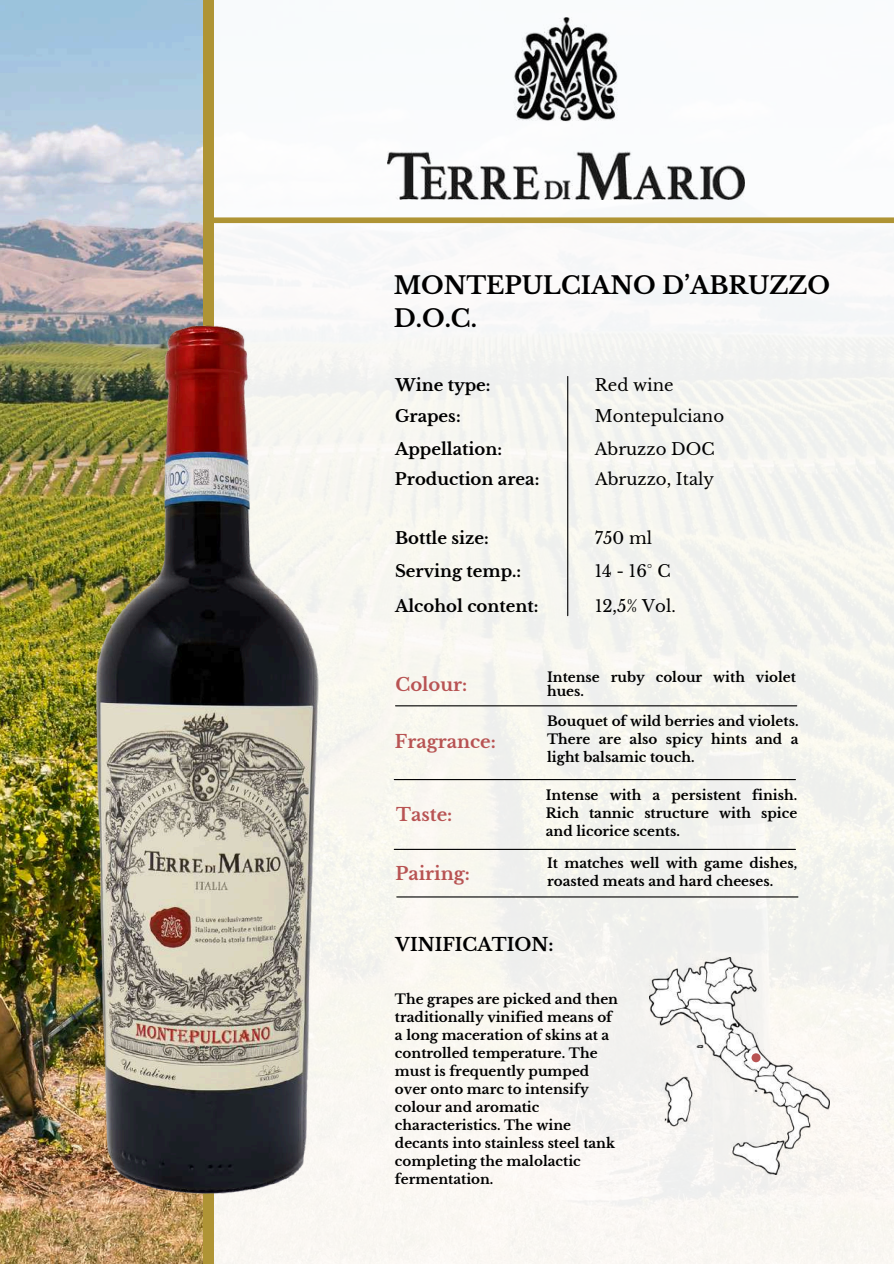
<style>
.page{position:relative;width:894px;height:1264px;background:#fff}
.page>*{position:absolute;margin:0;border:0;box-sizing:border-box;transform-origin:0 0}
.t1{font:700 24px/32.7px "Libre Baskerville";color:#000}
.t2{font:700 18px "Libre Baskerville";color:#b85353}
.t3{font:700 18px "Libre Baskerville";color:#000}
.t4{font:700 16.5px/30.5px "Libre Baskerville";color:#000}
.t5{font:16.5px/30.5px "Libre Baskerville";color:#000}
.t6{font:700 13.5px/18px "Libre Baskerville";color:#000}
</style>
<div class="page">
<img style="left:0;top:0;width:204px;height:1263px">
<div style="left:213px;top:0;width:680px;height:1263px;background:#f8f7f1"></div>
<div style="left:204px;top:0;width:9px;height:1263px;background:#af9435"></div>
<hr style="left:567px;top:376px;width:1px;height:239px;background:#000">
<hr style="left:395px;top:705px;width:401px;height:1px;background:#000">
<hr style="left:394px;top:779px;width:401px;height:1px;background:#000">
<hr style="left:394px;top:848px;width:401px;height:2px;background:#000">
<hr style="left:396px;top:896px;width:401px;height:1px;background:#000">
<div style="left:211px;top:217px;width:682px;height:6px;background:#af9435"></div>
<img style="left:649px;top:957px;width:180px;height:217px">
<div style="left:751px;top:1053px;width:9px;height:9px;background:#b85353;border-radius:50%"></div>
<img style="left:387px;top:17px;width:357px;height:183px">
<img style="left:73px;top:276px;width:260px;height:987px">
<h1 class="t1" style="left:393px;top:269px;width:438px">MONTEPULCIANO D’ABRUZZO<br>D.O.C.</h1>
<p class="t4" style="left:395px;top:370px;width:97px">Wine type:<br>Grapes:</p>
<p class="t4" style="left:395px;top:434px;width:146px">Appellation:<br>Production area:</p>
<p class="t4" style="left:395px;top:522px;width:128px;line-height:32.8px">Bottle size:<br>Serving temp.:</p>
<p class="t4" style="left:395px;top:591px;width:145px">Alcohol content:</p>
<p class="t5" style="left:594px;top:370px;width:131px">Red wine<br>Montepulciano</p>
<p class="t5" style="left:594px;top:433px;width:121px">Abruzzo DOC</p>
<p class="t5" style="left:595px;top:464px;width:120px">Abruzzo, Italy</p>
<p class="t5" style="left:594px;top:522px;width:77px;line-height:32.8px">750 ml<br>14 - 16° C</p>
<p class="t5" style="left:595px;top:590px;width:82px">12,5% Vol.</p>
<h2 class="t2" style="left:395px;top:673px;width:73px">Colour:</h2>
<h2 class="t2" style="left:395px;top:730px;width:102px">Fragrance:</h2>
<h2 class="t2" style="left:396px;top:803px;width:58px">Taste:</h2>
<h2 class="t2" style="left:395px;top:862px;width:76px">Pairing:</h2>
<p class="t6" style="left:547px;top:669px;width:250px;line-height:14.7px">Intense ruby colour with violet hues.</p>
<p class="t6" style="left:547px;top:712px;width:253px;text-align:justify">Bouquet of wild berries and violets.<br>There are also spicy hints and a light balsamic touch.</p>
<p class="t6" style="left:545px;top:786px;width:253px;text-align:justify">Intense with a persistent finish.<br>Rich tannic structure with spice and licorice scents.</p>
<p class="t6" style="left:547px;top:854px;width:251px">It matches well with game dishes, roasted meats and hard cheeses.</p>
<h2 class="t3" style="left:395px;top:933px;width:159px">VINIFICATION:</h2>
<p class="t6" style="left:395px;top:990px;width:224px">The grapes are picked and then traditionally vinified means of a long maceration of skins at a controlled temperature. The must is frequently pumped over onto marc to intensify colour and aromatic characteristics. The wine decants into stainless steel tank completing the malolactic fermentation.</p>
</div>
